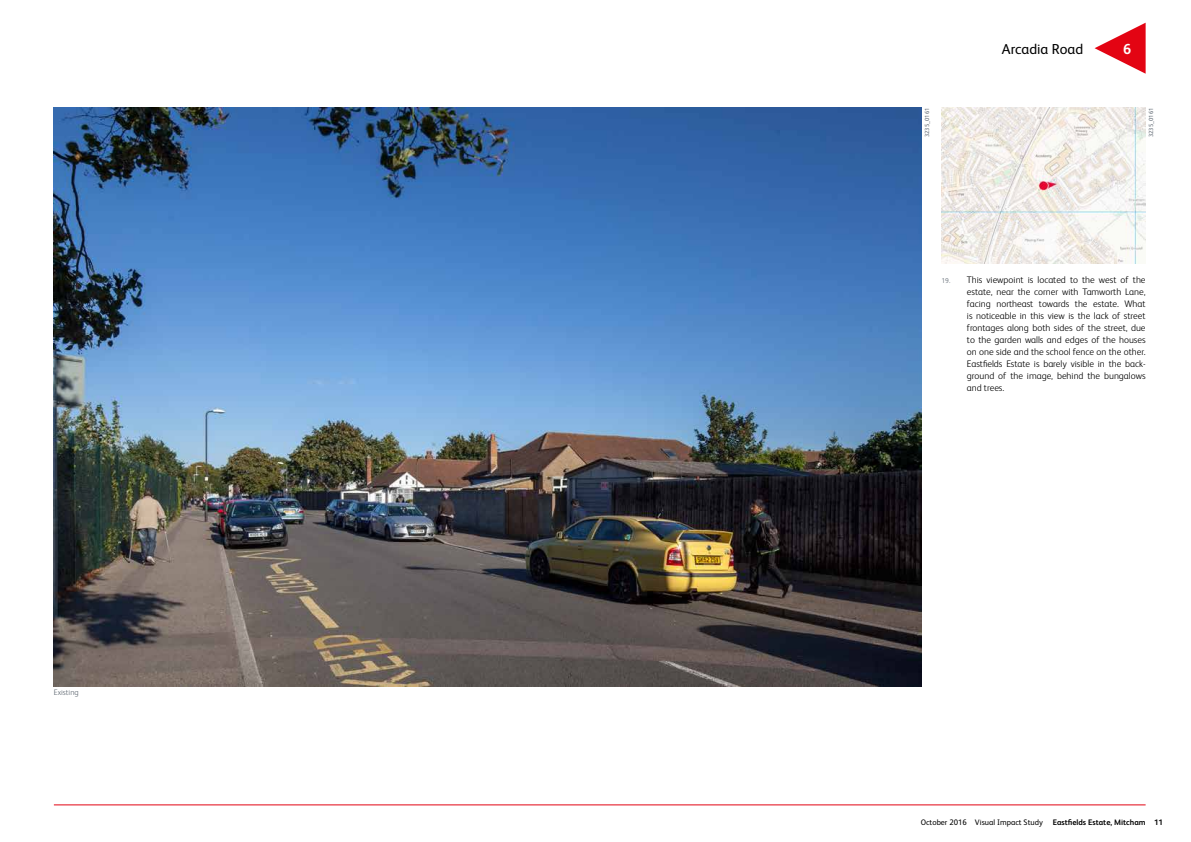
<style>
.page{position:relative;width:1191px;height:842px;background:#fff}
.page>*{position:absolute;margin:0;border:0;box-sizing:border-box;transform-origin:0 0}
.t1{font:14.5px "FS Albert Pro";color:#000}
.t2{font:700 14.5px "FS Albert Pro";color:#fff}
.t3{font:300 9.5px/12px "FS Albert Pro";color:#000;text-align:justify}
.t4{font:8px "FS Albert Pro";color:#000}
.t5{font:300 8px "FS Albert Pro";color:#5f6872}
.t6{font:6px "FS Albert Pro";color:#5f6872}
.s1{font-size:7px;color:#5f6872}
.s2{font-weight:700}
</style>
<div class="page">
<hr style="left:54px;top:805px;width:1091px;height:1px;background:#e30413">
<svg style="left:1094px;top:23px;width:51px;height:51px"></svg>
<img style="left:54px;top:108px;width:867px;height:578px">
<img style="left:941px;top:108px;width:204px;height:156px">
<p class="t5" style="left:54px;top:687px;width:26px">Existing</p>
<h1 class="t1" style="left:1002px;top:38px;width:83px">Arcadia Road</h1>
<h1 class="t2" style="left:1123px;top:39px;width:10px">6</h1>
<p class="t6" style="left:922px;top:137px;width:31px;rotate:-90deg">3235_0161</p>
<p class="t6" style="left:1146px;top:137px;width:31px;rotate:-90deg">3235_0161</p>
<p class="t3" style="left:967px;top:273px;width:180px;text-indent:-26px"><span class="s1">19.</span> This viewpoint is located to the west of the estate, near the corner with Tamworth Lane, facing northeast towards the estate. What is noticeable in this view is the lack of street frontages along both sides of the street, due to the garden walls and edges of the houses on one side and the school fence on the other.<br>Eastfields Estate is barely visible in the back&shy;ground of the image, behind the bungalows and trees.</p>
<p class="t4" style="left:920px;top:816px;width:244px">October 2016 Visual Impact Study <span class="s2">Eastfields Estate, Mitcham 11</span></p>
</div>
